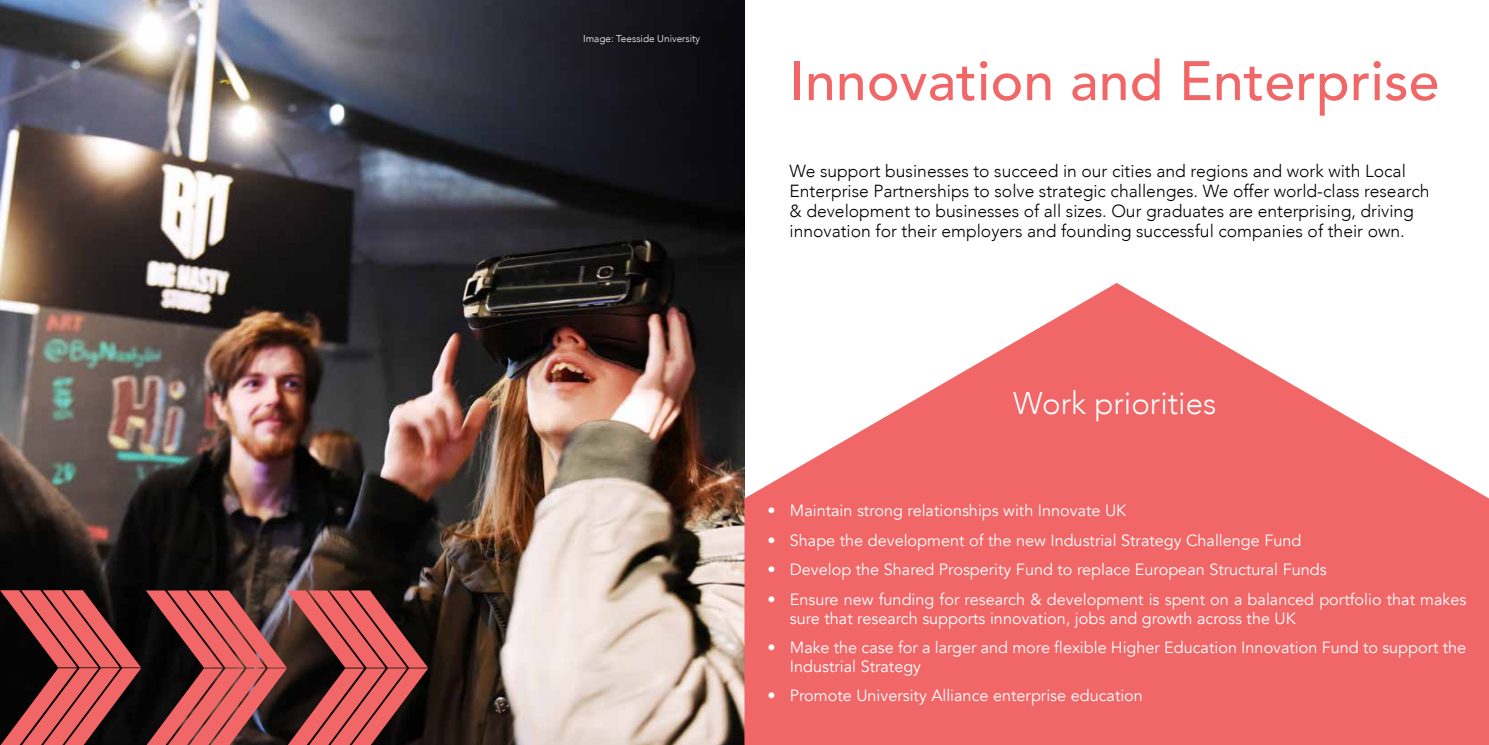
<style>
.page{position:relative;width:1489px;height:745px;background:#fff}
.page>*{position:absolute;margin:0;border:0;box-sizing:border-box;transform-origin:0 0}
.t1{font:500 55px "Avenir";letter-spacing:.005em;color:#f16667}
.t2{font:300 31.25px "Avenir";color:#fff}
.t3{font:300 17.5px/20px "Avenir";color:#000}
.t4{font:16.25px/18.8px "Avenir";color:#fff}
.t5{font:300 10px "Avenir";color:#fff}
</style>
<div class="page">
<img style="left:0;top:0;width:744px;height:744px">
<svg style="left:744px;top:283px;width:744px;height:461px;fill:#f16667"></svg>
<svg style="left:0;top:590px;width:428px;height:154px;background:#883d3d"></svg>
<p class="t5" style="left:583px;top:32px;width:119px">Image: Teesside University</p>
<h1 class="t1" style="left:789px;top:33px;width:651px">Innovation and Enterprise</h1>
<p class="t3" style="left:789px;top:161px;width:641px">We support businesses to succeed in our cities and regions and work with Local Enterprise Partnerships to solve strategic challenges. We offer world-class research &amp; development to businesses of all sizes. Our graduates are enterprising, driving innovation for their employers and founding successful companies of their own.</p>
<h2 class="t2" style="left:1013px;top:385px;width:205px">Work priorities</h2>
<p class="t4" style="left:767px;top:501px;width:360px">• Maintain strong relationships with Innovate UK</p>
<p class="t4" style="left:767px;top:531px;width:535px">• Shape the development of the new Industrial Strategy Challenge Fund</p>
<p class="t4" style="left:767px;top:560px;width:560px">• Develop the Shared Prosperity Fund to replace European Structural Funds</p>
<p class="t4" style="left:789px;top:589px;width:678px;text-indent:-22px">• Ensure new funding for research &amp; development is spent on a balanced portfolio that makes sure that research supports innovation, jobs and growth across the UK</p>
<p class="t4" style="left:789px;top:637px;width:678px;text-indent:-22px">• Make the case for a larger and more flexible Higher Education Innovation Fund to support the<br>Industrial Strategy</p>
<p class="t4" style="left:767px;top:686px;width:377px">• Promote University Alliance enterprise education</p>
</div>
